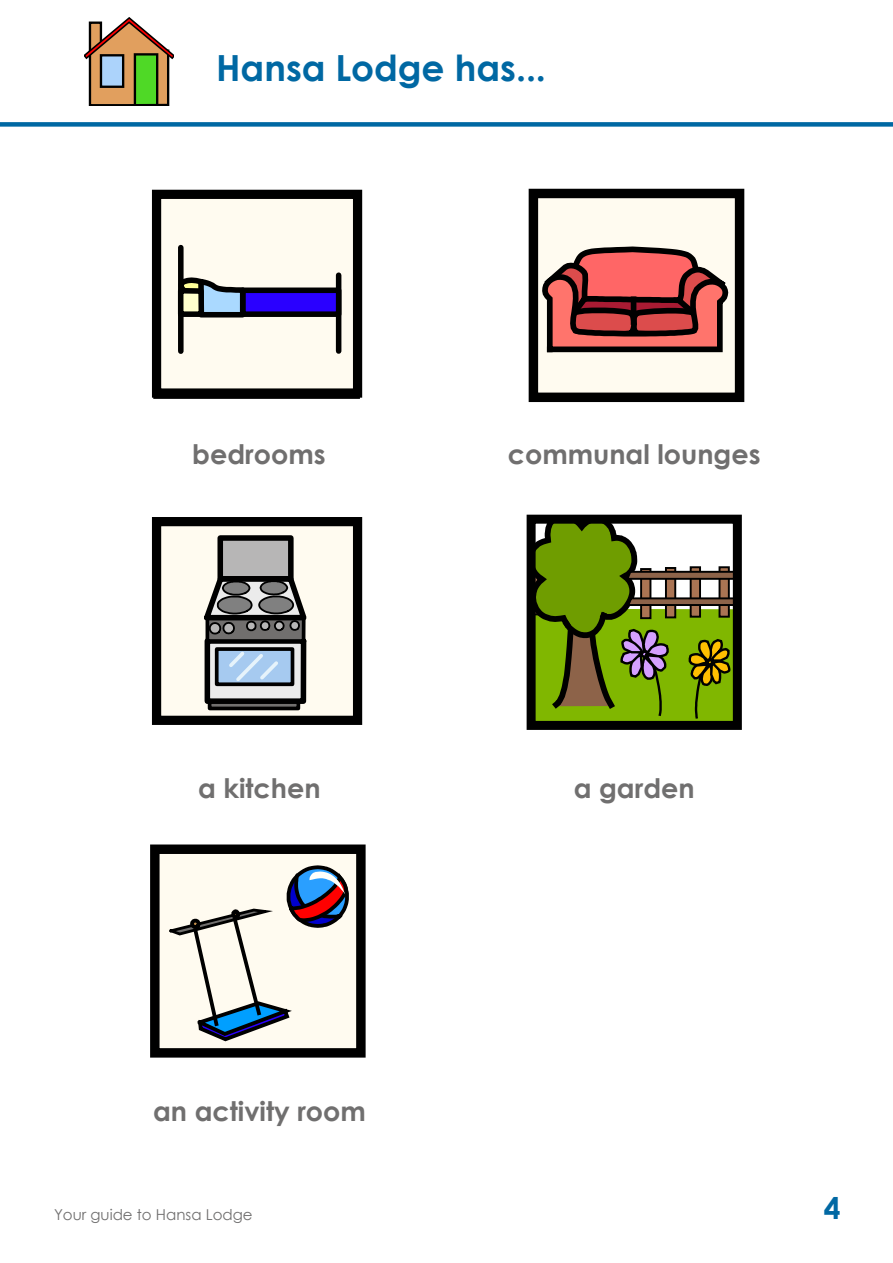
<style>
.page{position:relative;width:893px;height:1263px;background:#fff}
.page>*{position:absolute;margin:0;border:0;box-sizing:border-box;transform-origin:0 0}
.t1{font:700 36px "Century Gothic";color:#0068a3}
.t2{font:700 30px "Century Gothic";color:#0068a3}
.t3{font:700 27px "Century Gothic";color:#706f6f}
.t4{font:15px "Century Gothic";color:#706f6f}
</style>
<div class="page">
<div style="left:157px;top:194px;width:201px;height:199px;background:#fffbf0"></div>
<div style="left:152px;top:190px;width:210px;height:208px;border:9px solid #000"></div>
<div style="left:153px;top:191px;width:207px;height:208px;border:6px solid #000"></div>
<div style="left:178px;top:248px;width:6px;height:103px;background:#000"></div>
<div style="left:336px;top:275px;width:5px;height:76px;background:#000"></div>
<div style="left:243px;top:290px;width:96px;height:24px;background:#2a00ff"></div>
<div style="left:240px;top:287px;width:101px;height:30px;border:6px solid #000"></div>
<svg style="left:177px;top:272px;width:71px;height:48px"></svg>
<div style="left:181px;top:291px;width:20px;height:23px;background:#ffc"></div>
<div style="left:178px;top:288px;width:26px;height:29px;border:6px solid #000"></div>
<div style="left:0;top:122px;width:893px;height:5px;background:#0068a3"></div>
<svg style="left:84px;top:17px;width:89px;height:89px"></svg>
<div style="left:157px;top:522px;width:201px;height:198px;background:#fffbf0"></div>
<div style="left:152px;top:517px;width:210px;height:208px;border:9px solid #000"></div>
<div style="left:210px;top:701px;width:88px;height:7px;background:#716f6e"></div>
<div style="left:208px;top:699px;width:92px;height:11px;border:4px solid #000"></div>
<div style="left:205px;top:638px;width:101px;height:66px;border:6px solid #000"></div>
<div style="left:220px;top:538px;width:71px;height:41px;background:#b7b6b6"></div>
<div style="left:217px;top:535px;width:77px;height:46px;border:6px solid #000"></div>
<svg style="left:204px;top:573px;width:103px;height:128px;background:#7a7f84"></svg>
<svg style="left:537px;top:525px;width:195px;height:195px;background:#829833"></svg>
<div style="left:533px;top:193px;width:207px;height:204px;background:#fffbf0"></div>
<div style="left:529px;top:189px;width:215px;height:213px;border:9px solid #000"></div>
<svg style="left:542px;top:246px;width:187px;height:107px;background:#ab5957"></svg>
<div style="left:631px;top:299px;width:5px;height:23px;background:#000"></div>
<div style="left:527px;top:515px;width:215px;height:215px;border:9px solid #000"></div>
<div style="left:155px;top:849px;width:206px;height:204px;background:#fffbf0"></div>
<div style="left:150px;top:844px;width:216px;height:213px;border:9px solid #000"></div>
<svg style="left:169px;top:865px;width:180px;height:177px"></svg>
<h1 class="t1" style="left:216px;top:41px;width:331px">Hansa Lodge has...</h1>
<p class="t3" style="left:192px;top:434px;width:135px">bedrooms</p>
<p class="t3" style="left:508px;top:434px;width:254px">communal lounges</p>
<p class="t3" style="left:198px;top:768px;width:124px">a kitchen</p>
<p class="t3" style="left:574px;top:767px;width:122px">a garden</p>
<p class="t3" style="left:153px;top:1091px;width:214px">an activity room</p>
<p class="t4" style="left:54px;top:1204px;width:200px">Your guide to Hansa Lodge</p>
<p class="t2" style="left:824px;top:1185px;width:18px">4</p>
</div>
